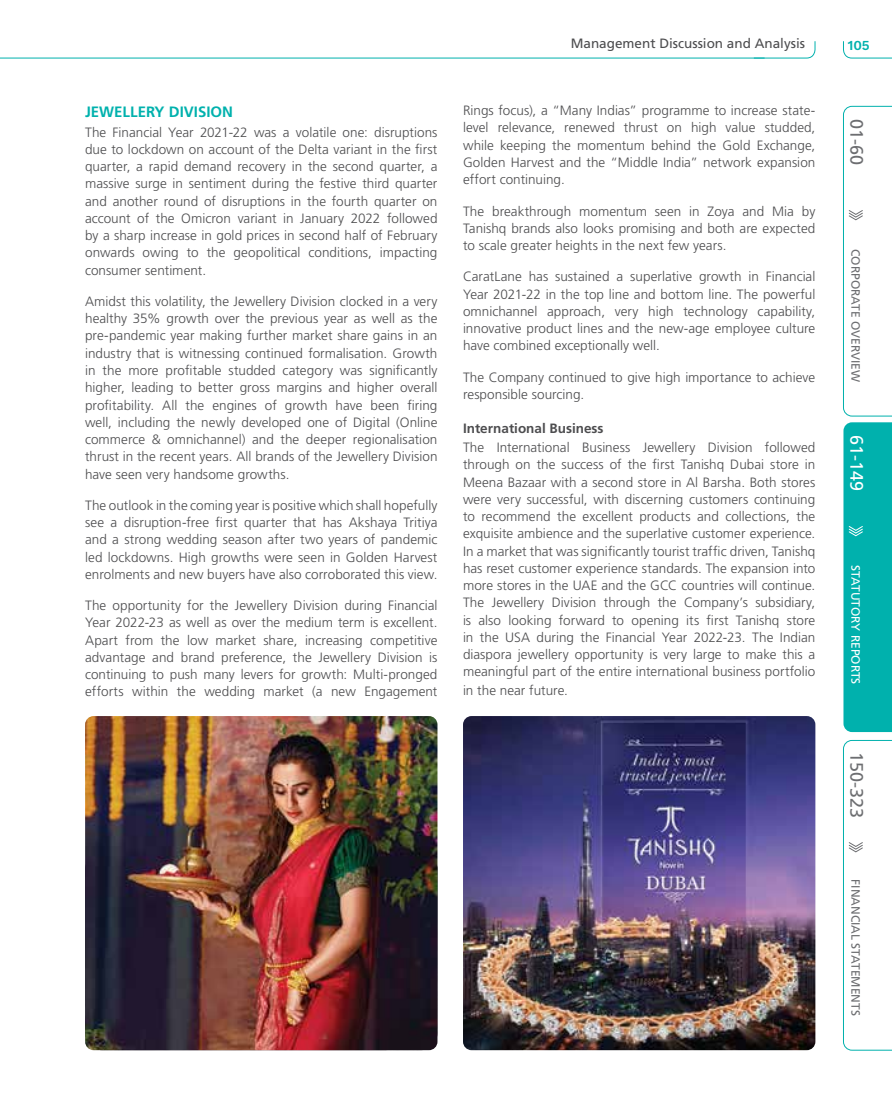
<style>
.page{position:relative;width:892px;height:1114px;background:#fff}
.page>*{position:absolute;margin:0;border:0;box-sizing:border-box;transform-origin:0 0}
.t1{font:18px "Frutiger LT Std";color:#6d6e71}
.t2{font:18px "Frutiger LT Std";color:#fff}
.t3{font:700 15px "Frutiger LT Std";color:#00b1ad}
.t4{font:300 13.5px/17.2px "Frutiger LT Std";letter-spacing:.005em;color:#4d4d4f;text-align:justify}
.t5{font:13.5px "Frutiger LT Std";color:#4d4d4f}
.t6{font:700 13.5px "Frutiger LT Std";color:#4d4d4f}
.t7{font:600 13.5px "Work Sans";color:#00b1ad}
.t8{font:12px "Frutiger LT Std";color:#6d6e71}
.t9{font:12px "Frutiger LT Std";color:#fff}
</style>
<div class="page">
<svg style="left:843px;top:106px;width:48px;height:310px"></svg>
<svg style="left:843px;top:422px;width:48px;height:310px;background:#09b3af"></svg>
<svg style="left:843px;top:740px;width:48px;height:310px"></svg>
<svg style="left:843px;top:41px;width:48px;height:18px"></svg>
<svg style="left:0;top:41px;width:815px;height:18px"></svg>
<img style="left:463px;top:716px;width:352px;height:334px">
<img style="left:85px;top:716px;width:352px;height:334px">
<p class="t3" style="left:85px;top:103px;width:149px">JEWELLERY DIVISION</p>
<p class="t4" style="left:85px;top:123px;width:354px">The Financial Year 2021-22 was a volatile one: disruptions due to lockdown on account of the Delta variant in the first quarter, a rapid demand recovery in the second quarter, a massive surge in sentiment during the festive third quarter and another round of disruptions in the fourth quarter on account of the Omicron variant in January 2022 followed by a sharp increase in gold prices in second half of February onwards owing to the geopolitical conditions, impacting consumer sentiment.</p>
<p class="t4" style="left:85px;top:293px;width:354px">Amidst this volatility, the Jewellery Division clocked in a very healthy 35% growth over the previous year as well as the pre-pandemic year making further market share gains in an industry that is witnessing continued formalisation. Growth in the more profitable studded category was significantly higher, leading to better gross margins and higher overall profitability. All the engines of growth have been firing well, including the newly developed one of Digital (Online commerce &amp; omnichannel) and the deeper regionalisation thrust in the recent years. All brands of the Jewellery Division have seen very handsome growths.</p>
<p class="t4" style="left:85px;top:497px;width:354px">The outlook in the coming year is positive which shall hopefully see a disruption-free first quarter that has Akshaya Tritiya and a strong wedding season after two years of pandemic led lockdowns. High growths were seen in Golden Harvest enrolments and new buyers have also corroborated this view.</p>
<p class="t4" style="left:85px;top:597px;width:354px">The opportunity for the Jewellery Division during Financial Year 2022-23 as well as over the medium term is excellent.<br>Apart from the low market share, increasing competitive advantage and brand preference, the Jewellery Division is continuing to push many levers for growth: Multi-pronged efforts within the wedding market (a new Engagement</p>
<p class="t5" style="left:570px;top:35px;width:236px">Management Discussion and Analysis</p>
<p class="t7" style="left:847px;top:35px;width:24px">105</p>
<p class="t4" style="left:463px;top:102px;width:354px">Rings focus), a “Many Indias” programme to increase state&shy;level relevance, renewed thrust on high value studded, while keeping the momentum behind the Gold Exchange, Golden Harvest and the “Middle India” network expansion effort continuing.</p>
<p class="t4" style="left:463px;top:202px;width:354px">The breakthrough momentum seen in Zoya and Mia by Tanishq brands also looks promising and both are expected to scale greater heights in the next few years.</p>
<p class="t4" style="left:463px;top:268px;width:354px">CaratLane has sustained a superlative growth in Financial Year 2021-22 in the top line and bottom line. The powerful omnichannel approach, very high technology capability, innovative product lines and the new-age employee culture have combined exceptionally well.</p>
<p class="t4" style="left:463px;top:368px;width:354px">The Company continued to give high importance to achieve responsible sourcing.</p>
<p class="t6" style="left:463px;top:420px;width:142px">International Business</p>
<p class="t4" style="left:463px;top:439px;width:354px">The International Business Jewellery Division followed through on the success of the first Tanishq Dubai store in Meena Bazaar with a second store in Al Barsha. Both stores were very successful, with discerning customers continuing to recommend the excellent products and collections, the exquisite ambience and the superlative customer experience.<br>In a market that was significantly tourist traffic driven, Tanishq has reset customer experience standards. The expansion into more stores in the UAE and the GCC countries will continue.<br>The Jewellery Division through the Company’s subsidiary, is also looking forward to opening its first Tanishq store in the USA during the Financial Year 2022-23. The Indian diaspora jewellery opportunity is very large to make this a meaningful part of the entire international business portfolio in the near future.</p>
<h1 class="t1" style="left:866px;top:119px;width:48px;rotate:90deg">01-60</h1>
<p class="t8" style="left:862px;top:249px;width:134px;rotate:90deg">CORPORATE OVERVIEW</p>
<h1 class="t2" style="left:866px;top:435px;width:58px;rotate:90deg">61-149</h1>
<p class="t9" style="left:862px;top:565px;width:121px;rotate:90deg">STATUTORY REPORTS</p>
<h1 class="t1" style="left:866px;top:752px;width:68px;rotate:90deg">150-323</h1>
<p class="t8" style="left:862px;top:879px;width:138px;rotate:90deg">FINANCIAL STATEMENTS</p>
</div>
